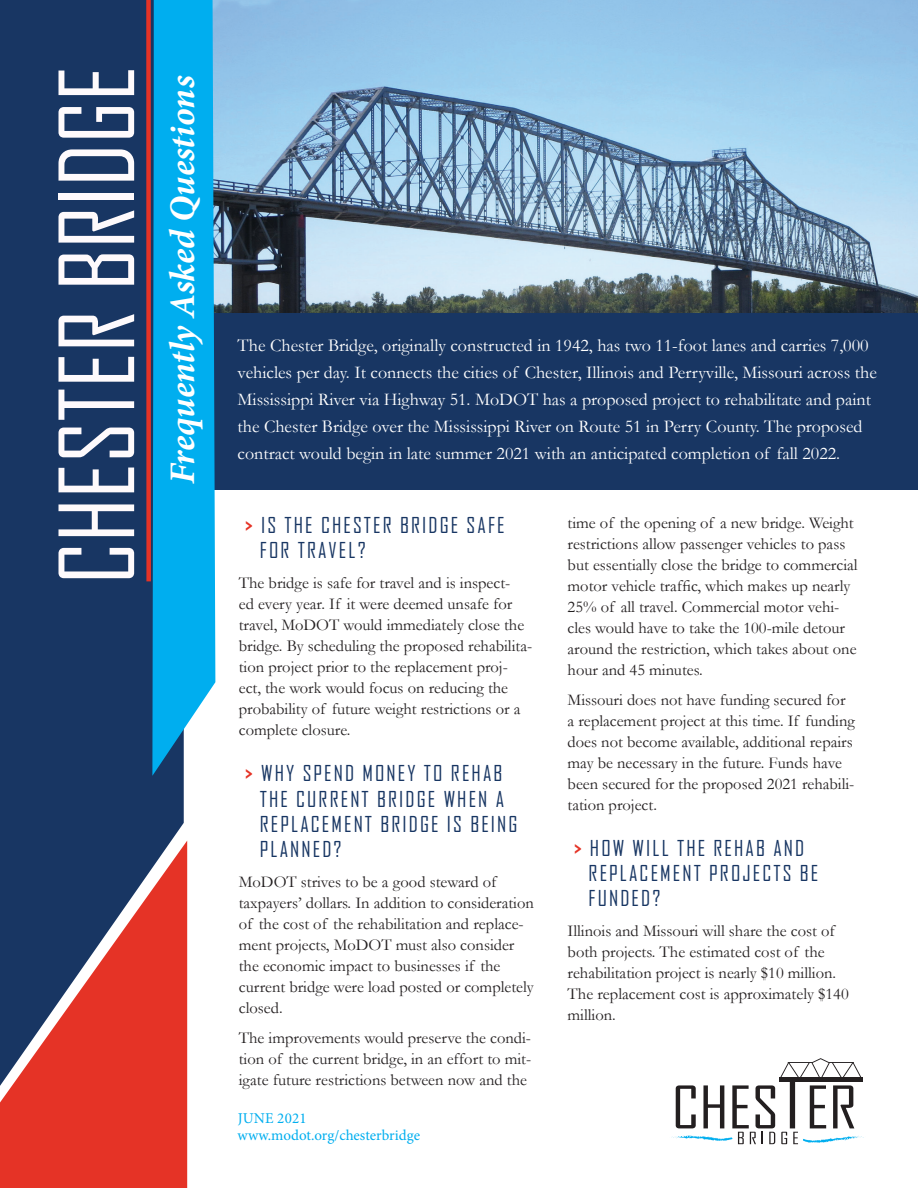
<style>
.page{position:relative;width:918px;height:1188px;background:#fff}
.page>*{position:absolute;margin:0;border:0;box-sizing:border-box;transform-origin:0 0}
.t1{font:99px "Agency FB";color:#fefafc}
.t2{font:italic 700 36px "Minion Pro";color:#fff}
.t3{font:21px/25.2px "Agency FB";letter-spacing:.1em;color:#183663}
.t4{font:18px/27px "Garamond";color:#fff}
.t5{font:16.5px/21px "Garamond";color:#231f20}
.t6{font:15px "Minion Pro";color:#00aeef}
.s1{font-weight:700;color:#e53326}
</style>
<div class="page">
<img style="left:215px;top:0;width:703px;height:313px">
<div style="left:0;top:841px;width:187px;height:347px;background:#e53326"></div>
<svg style="left:0;top:0;width:184px;height:1086px;background:#35395e"></svg>
<div style="left:126px;top:313px;width:792px;height:177px;background:#183663"></div>
<svg style="left:152px;top:0;width:63px;height:776px;background:#0caae7"></svg>
<div style="left:146px;top:0;width:5px;height:581px;background:#e53326"></div>
<svg style="left:671px;top:1058px;width:193px;height:86px"></svg>
<h1 class="t1" style="left:37px;top:584px;width:520px;rotate:-90deg">CHESTER BRIDGE</h1>
<h2 class="t2" style="left:157px;top:484px;width:409px;rotate:-90deg">Frequently Asked Questions</h2>
<p class="t4" style="left:238px;top:331px;width:641px">The Chester Bridge, originally constructed in 1942, has two 11-foot lanes and carries 7,000 vehicles per day. It connects the cities of Chester, Illinois and Perryville, Missouri across the Mississippi River via Highway 51. MoDOT has a proposed project to rehabilitate and paint the Chester Bridge over the Mississippi River on Route 51 in Perry County. The proposed contract would begin in late summer 2021 with an anticipated completion of fall 2022.</p>
<p class="t3" style="left:260px;top:512px;width:246px;text-indent:-15px"><span class="s1">&gt;</span> IS THE CHESTER BRIDGE SAFE<br>FOR TRAVEL?</p>
<p class="t5" style="left:239px;top:572px;width:295px">The bridge is safe for travel and is inspect-<br>ed every year. If it were deemed unsafe for travel, MoDOT would immediately close the bridge. By scheduling the proposed rehabilita&shy;tion project prior to the replacement proj&shy;ect, the work would focus on reducing the probability of future weight restrictions or a complete closure.</p>
<p class="t3" style="left:260px;top:761px;width:259px;text-indent:-15px"><span class="s1">&gt;</span> WHY SPEND MONEY TO REHAB<br>THE CURRENT BRIDGE WHEN A<br>REPLACEMENT BRIDGE IS BEING<br>PLANNED?</p>
<p class="t5" style="left:239px;top:871px;width:297px">MoDOT strives to be a good steward of taxpayers’ dollars. In addition to consideration of the cost of the rehabilitation and replace&shy;ment projects, MoDOT must also consider the economic impact to businesses if the current bridge were load posted or completely closed.</p>
<p class="t5" style="left:239px;top:1027px;width:294px;text-align:justify">The improvements would preserve the condi&shy;tion of the current bridge, in an effort to mit&shy;igate future restrictions between now and the</p>
<p class="t6" style="left:238px;top:1108px;width:70px">JUNE 2021</p>
<p class="t6" style="left:238px;top:1125px;width:184px">www.modot.org/chesterbridge</p>
<p class="t5" style="left:568px;top:512px;width:291px">time of the opening of a new bridge. Weight restrictions allow passenger vehicles to pass but essentially close the bridge to commercial motor vehicle traffic, which makes up nearly 25% of all travel. Commercial motor vehi&shy;cles would have to take the 100-mile detour around the restriction, which takes about one hour and 45 minutes.</p>
<p class="t5" style="left:568px;top:689px;width:289px">Missouri does not have funding secured for a replacement project at this time. If funding does not become available, additional repairs may be necessary in the future. Funds have been secured for the proposed 2021 rehabili&shy;tation project.</p>
<p class="t3" style="left:589px;top:835px;width:231px;text-indent:-15px"><span class="s1">&gt;</span> HOW WILL THE REHAB AND<br>REPLACEMENT PROJECTS BE<br>FUNDED?</p>
<p class="t5" style="left:568px;top:920px;width:283px">Illinois and Missouri will share the cost of both projects. The estimated cost of the rehabilitation project is nearly $10 million.<br>The replacement cost is approximately $140 million.</p>
</div>
